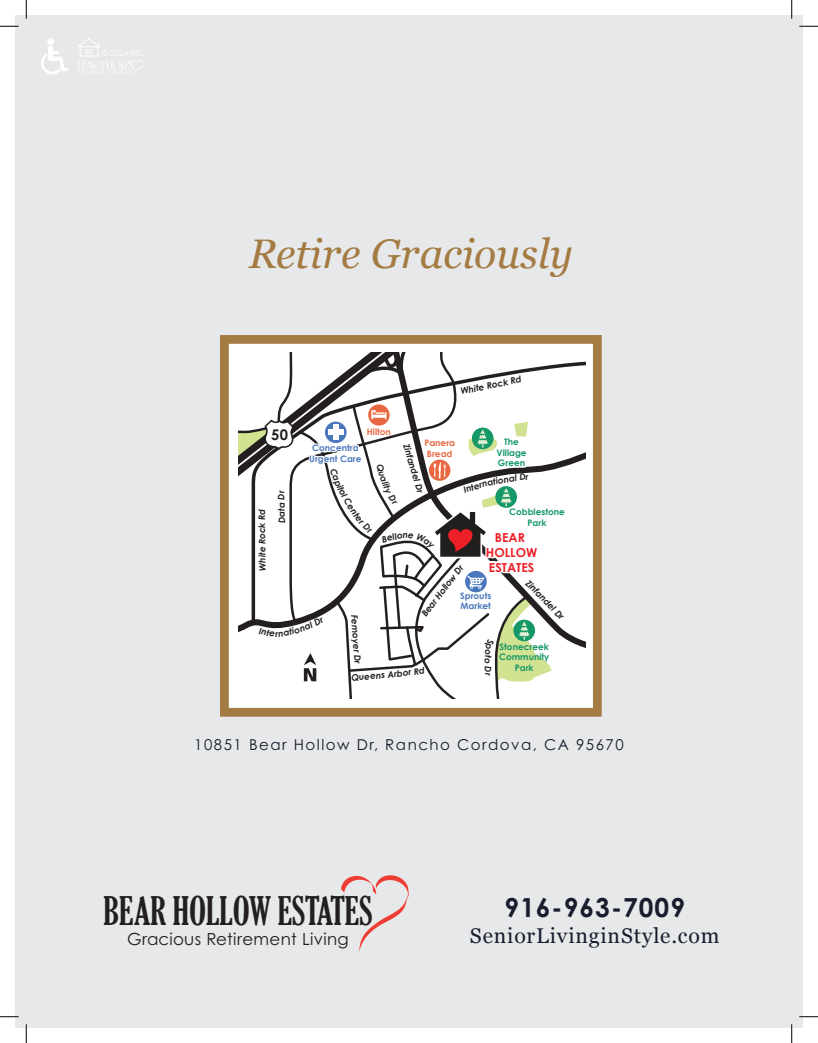
<style>
.page{position:relative;width:818px;height:1043px;background:#fff}
.page>*{position:absolute;margin:0;border:0;box-sizing:border-box;transform-origin:0 0}
.t1{font:italic 41.25px "Georgia";color:#a47b43}
.t2{font:extra-condensed 37.75px "Gloucester";color:#231f20}
.t3{font:700 26.25px "Century Gothic Pro";letter-spacing:.04em;color:#191c2d}
.t4{font:21.25px "Georgia";letter-spacing:.04em;color:#191c2d}
.t5{font:16.62px "Century Gothic Pro";letter-spacing:.02em;color:#231f20}
.t6{font:15px "Century Gothic Pro";letter-spacing:.1em;color:#191c2d}
.t7{font:700 14.75px "Century Gothic";color:#231f20}
.t8{font:700 12.38px/14.9px "Century Gothic";color:#ec2026;text-align:center}
.t9{font:italic 700 8.88px "Century Gothic";color:#231f20}
.t10{font:700 8.88px/10.8px "Century Gothic";color:#159868;text-align:center}
.t11{font:700 8.88px/10.8px "Century Gothic";color:#4b78bd;text-align:center}
.t12{font:700 8.88px/10.8px "Century Gothic";color:#ea6841}
</style>
<div class="page">
<div style="left:15px;top:15px;width:787px;height:1013px;background:#e6e8e9"></div>
<svg style="left:341px;top:875px;width:68px;height:76px"></svg>
<div style="left:220px;top:335px;width:381px;height:381px;background:#fff;border:9px solid #a47b43"></div>
<svg style="left:551px;top:623px;width:34px;height:25px"></svg>
<svg style="left:551px;top:361px;width:34px;height:262px"></svg>
<svg style="left:78px;top:38px;width:65px;height:36px"></svg>
<svg style="left:41px;top:46px;width:28px;height:28px"></svg>
<div style="left:47px;top:38px;width:7px;height:7px;background:#fff;border-radius:50%"></div>
<svg style="left:0;top:25px;width:19px;height:2px"></svg>
<svg style="left:799px;top:25px;width:19px;height:2px"></svg>
<svg style="left:0;top:1016px;width:19px;height:1px"></svg>
<svg style="left:799px;top:1015px;width:19px;height:2px"></svg>
<svg style="left:25px;top:0;width:2px;height:19px"></svg>
<svg style="left:25px;top:1024px;width:2px;height:18px"></svg>
<svg style="left:791px;top:0;width:1px;height:19px"></svg>
<svg style="left:791px;top:1024px;width:1px;height:18px"></svg>
<svg style="left:239px;top:353px;width:312px;height:345px"></svg>
<p class="t1" style="left:249px;top:224px;width:325px">Retire Graciously</p>
<p class="t7" style="left:271px;top:425px;width:18px">50</p>
<p class="t9" style="left:257px;top:571px;width:63px;rotate:-91deg">White Rock Rd</p>
<p class="t9" style="left:276px;top:523px;width:34px;rotate:-91deg">Data Dr</p>
<p class="t9" style="left:459px;top:385px;width:63px;rotate:-11deg">White Rock Rd</p>
<p class="t12" style="left:367px;top:426px;width:26px">Hilton</p>
<p class="t11" style="left:309px;top:442px;width:54px">Concentra<br>Urgent Care</p>
<p class="t12" style="left:424px;top:437px;width:32px">Panera<br>Bread</p>
<p class="t9" style="left:412px;top:442px;width:53px;rotate:74deg">Zinfandel Dr</p>
<p class="t10" style="left:496px;top:436px;width:32px">The<br>Village<br>Green</p>
<p class="t10" style="left:509px;top:506px;width:57px">Cobblestone<br>Park</p>
<p class="t8" style="left:486px;top:529px;width:53px">BEAR<br>HOLLOW<br>ESTATES</p>
<p class="t9" style="left:419px;top:612px;width:64px;rotate:-53deg">Bear Hollow Dr</p>
<p class="t9" style="left:531px;top:577px;width:53px;rotate:46deg">Zinfandel Dr</p>
<p class="t11" style="left:460px;top:590px;width:33px;text-align:left">Sprouts<br>Market</p>
<p class="t9" style="left:360px;top:614px;width:51px;rotate:86deg">Femoyer Dr</p>
<p class="t10" style="left:499px;top:641px;width:52px">Stonecreek<br>Community<br>Park</p>
<p class="t9" style="left:351px;top:672px;width:75px;rotate:-6deg">Queens Arbor Rd</p>
<p class="t6" style="left:194px;top:735px;width:431px">10851 Bear Hollow Dr, Rancho Cordova, CA 95670</p>
<p class="t2" style="left:104px;top:889px;width:270px">BEAR HOLLOW ESTATES</p>
<p class="t3" style="left:504px;top:891px;width:182px">916-963-7009</p>
<p class="t4" style="left:470px;top:920px;width:251px">SeniorLivinginStyle.com</p>
<p class="t5" style="left:127px;top:929px;width:223px">Gracious Retirement Living</p>
</div>
